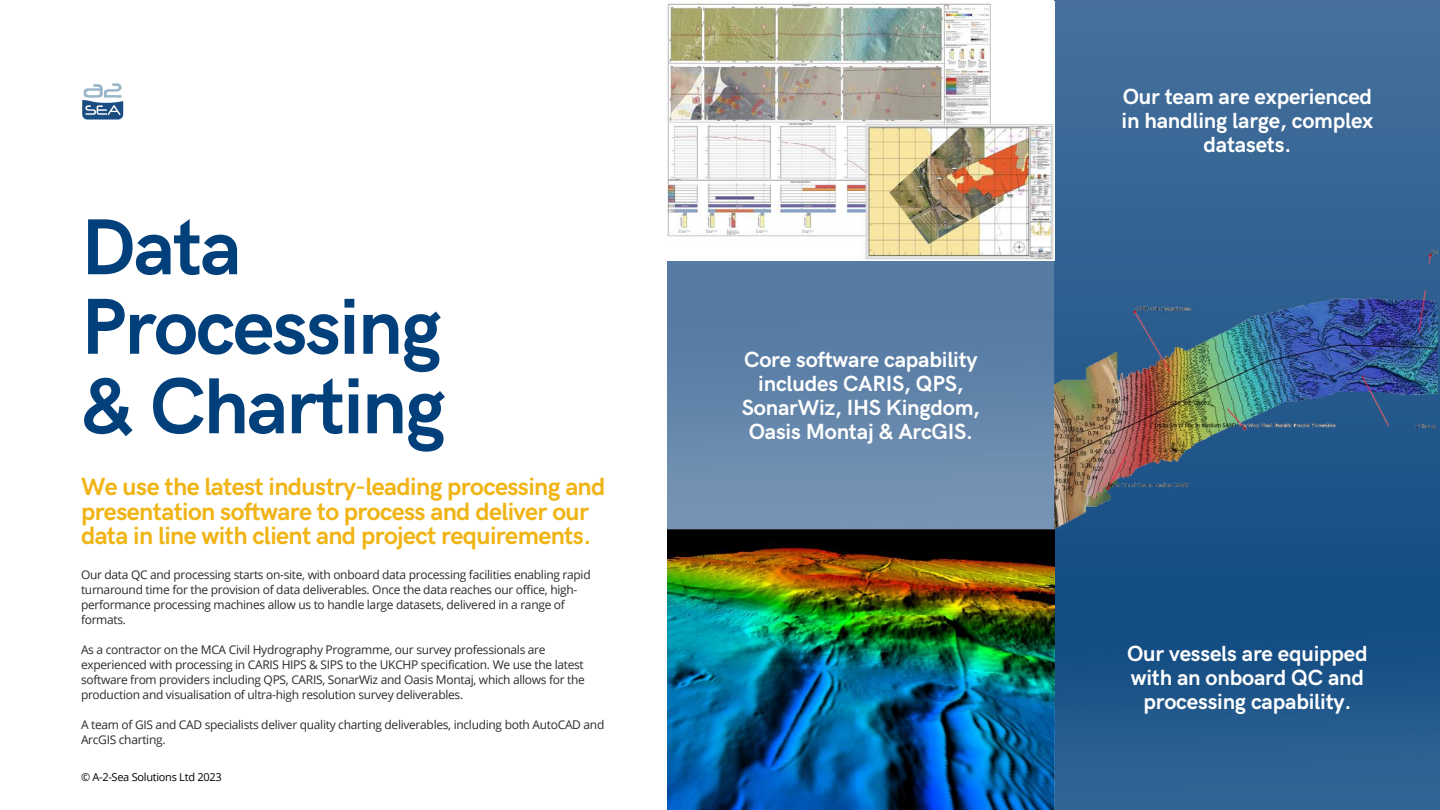
<style>
.page{position:relative;width:1440px;height:810px;background:#fff}
.page>*{position:absolute;margin:0;border:0;box-sizing:border-box;transform-origin:0 0}
.t1{font:700 79.6px/79.5px "HK Grotesk";letter-spacing:-.025em;color:#01407b}
.t2{font:700 25px/24.8px "HK Grotesk";letter-spacing:-.025em;color:#f1b415}
.t3{font:700 22px/24px "HK Grotesk";letter-spacing:-.01em;color:#fff;text-align:center}
.t4{font:12px/15px "Open Sans";letter-spacing:-.025em;color:#2a2b2d}
.t5{font:11px "Open Sans";letter-spacing:-.025em;color:#000}
</style>
<div class="page">
<svg style="left:1054px;top:0;width:386px;height:547px;background:#3a6896"></svg>
<img style="left:1054px;top:243px;width:383px;height:286px">
<img style="left:667px;top:264px;width:388px;height:546px">
<img style="left:667px;top:2px;width:387px;height:258px">
<img style="left:82px;top:83px;width:42px;height:36px">
<img style="left:1054px;top:547px;width:386px;height:263px">
<h1 class="t1" style="left:81px;top:211px;width:366px">Data<br>Processing &amp; Charting</h1>
<h2 class="t2" style="left:81px;top:475px;width:526px">We use the latest industry-leading processing and presentation software to process and deliver our data in line with client and project requirements.</h2>
<p class="t4" style="left:81px;top:567px;width:511px">Our data QC and processing starts on-site, with onboard data processing facilities enabling rapid turnaround time for the provision of data deliverables. Once the data reaches our office, high&shy;performance processing machines allow us to handle large datasets, delivered in a range of formats.</p>
<p class="t4" style="left:81px;top:642px;width:506px">As a contractor on the MCA Civil Hydrography Programme, our survey professionals are experienced with processing in CARIS HIPS &amp; SIPS to the UKCHP specification. We use the latest software from providers including QPS, CARIS, SonarWiz and Oasis Montaj, which allows for the production and visualisation of ultra-high resolution survey deliverables.</p>
<p class="t4" style="left:81px;top:717px;width:525px">A team of GIS and CAD specialists deliver quality charting deliverables, including both AutoCAD and<br>ArcGIS charting.</p>
<p class="t5" style="left:81px;top:769px;width:142px">© A-2-Sea Solutions Ltd 2023</p>
<h3 class="t3" style="left:742px;top:348px;width:240px">Core software capability includes CARIS, QPS,<br>SonarWiz, IHS Kingdom,<br>Oasis Montaj &amp; ArcGIS.</h3>
<h3 class="t3" style="left:1122px;top:85px;width:253px">Our team are experienced in handling large, complex datasets.</h3>
<h3 class="t3" style="left:1127px;top:643px;width:242px">Our vessels are equipped with an onboard QC and processing capability.</h3>
</div>
